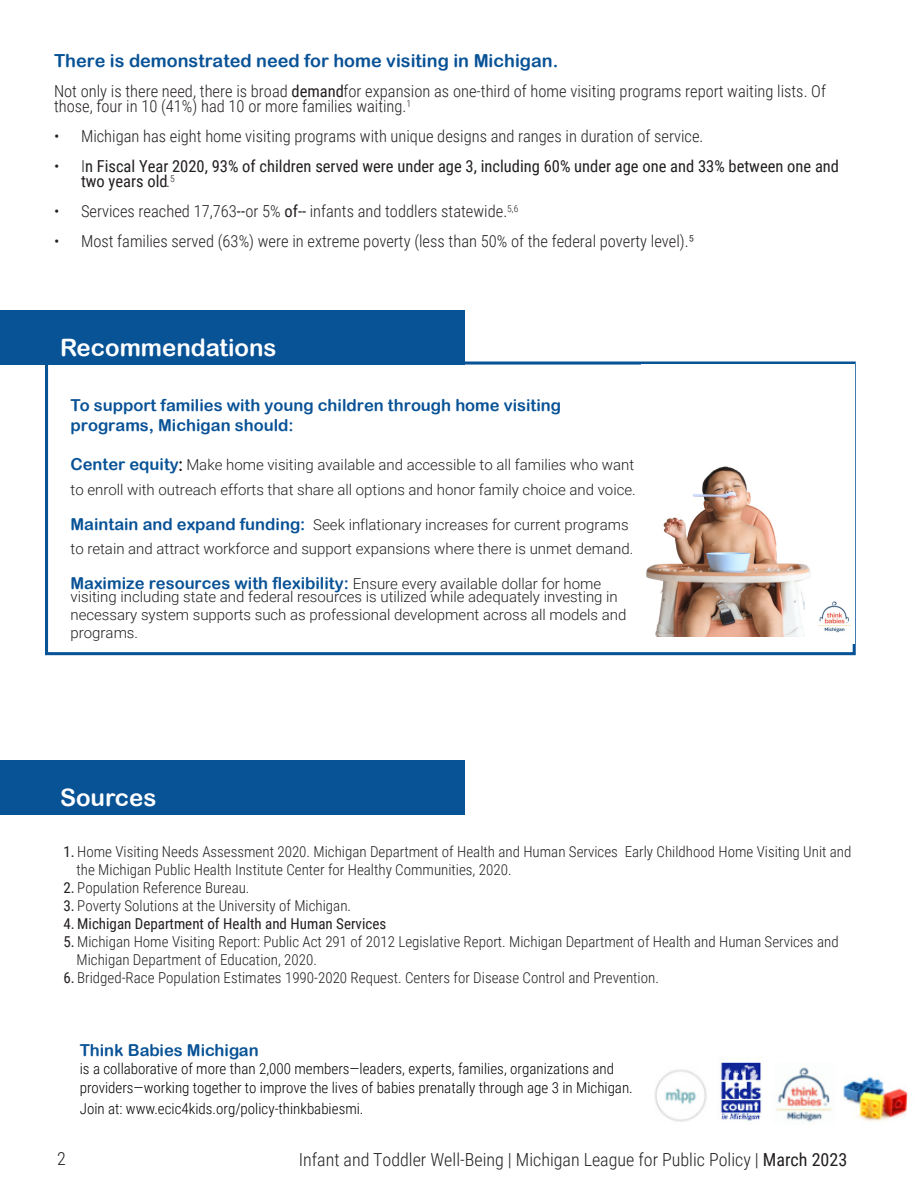
<style>
.page{position:relative;width:918px;height:1188px;background:#fff}
.page>*{position:absolute;margin:0;border:0;box-sizing:border-box;transform-origin:0 0}
.t1{font:24px "Arial Rounded MT Bold";color:#fff}
.t2{font:300 18px "Roboto Condensed";color:#231f20}
.TBMI_Header{font:18px "Arial Rounded MT Bold";color:#085296}
.TBMI_Header-2{font:300 16.5px/15px "Roboto Condensed";color:#231f20}
.TBMI_Header-3{font:16.5px/19.8px "Arial Rounded MT Bold";color:#085296}
.t3{font:16.5px/15px "Roboto Condensed";color:#231f20}
.t4{font:300 15px/18px "Roboto Condensed";color:#231f20}
.TBMI_Header-4{font:300 15px/24px "Roboto";color:#231f20}
.TBMI_Header-5{font:300 15px/18.8px "Roboto Condensed";color:#000}
.t5{font:15px "Roboto Condensed";color:#231f20}
.s1{font-weight:400}
.s2{font-weight:300}
.s3{font-family:"Arial Rounded MT Bold";font-weight:400;font-size:16.5px;color:#085296}
.s4{font-size:16.5px}
.s5{font-family:"Roboto";font-weight:300;font-size:15px;color:#231f20}
</style>
<div class="page">
<div style="left:45px;top:362px;width:811px;height:293px;border:3px solid #085296"></div>
<div style="left:0;top:310px;width:464px;height:54px;background:#085296"></div>
<div style="left:0;top:760px;width:464px;height:54px;background:#085296"></div>
<img style="left:655px;top:1061px;width:253px;height:61px">
<div style="left:641px;top:364px;width:213px;height:280px;background:#fff"></div>
<img style="left:646px;top:466px;width:205px;height:171px">
<p class="TBMI_Header" style="left:54px;top:50px;width:506px">There is demonstrated need for home visiting in Michigan.</p>
<p class="TBMI_Header-2" style="left:54px;top:83px;width:774px">Not only is there need, there is broad <span class="s1">demand</span>for expansion as one-third of home visiting programs report waiting lists. Of those, four in 10 (41%) had 10 or more families waiting.<sup>1</sup></p>
<p class="TBMI_Header-2" style="left:54px;top:128px;width:651px">• Michigan has eight home visiting programs with unique designs and ranges in duration of service.</p>
<p class="t3" style="left:81px;top:158px;width:760px;text-indent:-27px"><span class="s2">• I</span>n Fiscal Year 2020, 93% of children served were under age 3, including 60% under age one and 33% between one and two years old<span class="s2">.</span><sup>5</sup></p>
<p class="TBMI_Header-2" style="left:54px;top:203px;width:466px">• Services reached 17,763<span class="s1">--</span>or 5% <span class="s1">of--</span> infants and toddlers statewide.<sup>5,6</sup></p>
<p class="TBMI_Header-2" style="left:54px;top:233px;width:642px">• Most families served (63%) were in extreme poverty (less than 50% of the federal poverty level).5</p>
<p class="t1" style="left:60px;top:334px;width:218px">Recommendations</p>
<p class="TBMI_Header-3" style="left:70px;top:395px;width:492px">To support families with young children through home visiting programs, Michigan should:</p>
<p class="TBMI_Header-4" style="left:71px;top:453px;width:567px"><span class="s3">Center equity</span><span class="s4">:</span> Make home visiting available and accessible to all families who want to enroll with outreach efforts that share all options and honor family choice and voice.</p>
<p class="TBMI_Header-4" style="left:71px;top:512px;width:564px"><span class="s3">Maintain and expand funding:</span> Seek inflationary increases for current programs to retain and attract workforce and support expansions where there is unmet demand.</p>
<p class="TBMI_Header-3" style="left:71px;top:573px;width:532px">Maximize resources with flexibility: <span class="s5">Ensure every available dollar for home</span></p>
<p class="TBMI_Header-4" style="left:71px;top:588px;width:557px;line-height:18px">visiting including state and federal resources is utilized while adequately investing in necessary system supports such as professional development across all models and programs.</p>
<p class="t1" style="left:60px;top:783px;width:98px">Sources</p>
<p class="t4" style="left:76px;top:842px;width:777px;text-indent:-13px"><span class="s1">1.</span> Home Visiting Needs Assessment 2020. Michigan Department of Health and Human Services Early Childhood Home Visiting Unit and the Michigan Public Health Institute Center for Healthy Communities, 2020.</p>
<p class="t4" style="left:63px;top:878px;width:188px"><span class="s1">2.</span> Population Reference Bureau.</p>
<p class="t4" style="left:63px;top:896px;width:289px"><span class="s1">3.</span> Poverty Solutions at the University of Michigan.</p>
<p class="t5" style="left:63px;top:913px;width:324px">4. Michigan Department of Health and Human Services</p>
<p class="t4" style="left:76px;top:932px;width:764px;text-indent:-13px"><span class="s1">5.</span> Michigan Home Visiting Report: Public Act 291 of 2012 Legislative Report. Michigan Department of Health and Human Services and<br>Michigan Department of Education, 2020.</p>
<p class="t4" style="left:63px;top:968px;width:597px"><span class="s1">6.</span> Bridged-Race Population Estimates 1990-2020 Request. Centers for Disease Control and Prevention.</p>
<p class="TBMI_Header-3" style="left:80px;top:1040px;width:180px">Think Babies Michigan</p>
<p class="TBMI_Header-5" style="left:80px;top:1059px;width:555px">is a collaborative of more than 2,000 members—leaders, experts, families, organizations and providers—working together to improve the lives of babies prenatally through age 3 in Michigan.</p>
<p class="TBMI_Header-5" style="left:80px;top:1099px;width:285px">Join at: www.ecic4kids.org/policy-thinkbabiesmi.</p>
<p class="t2" style="left:57px;top:1146px;width:10px">2</p>
<p class="t2" style="left:299px;top:1147px;width:550px">Infant and Toddler Well-Being | Michigan League for Public Policy | <span class="s1">March 2023</span></p>
</div>
